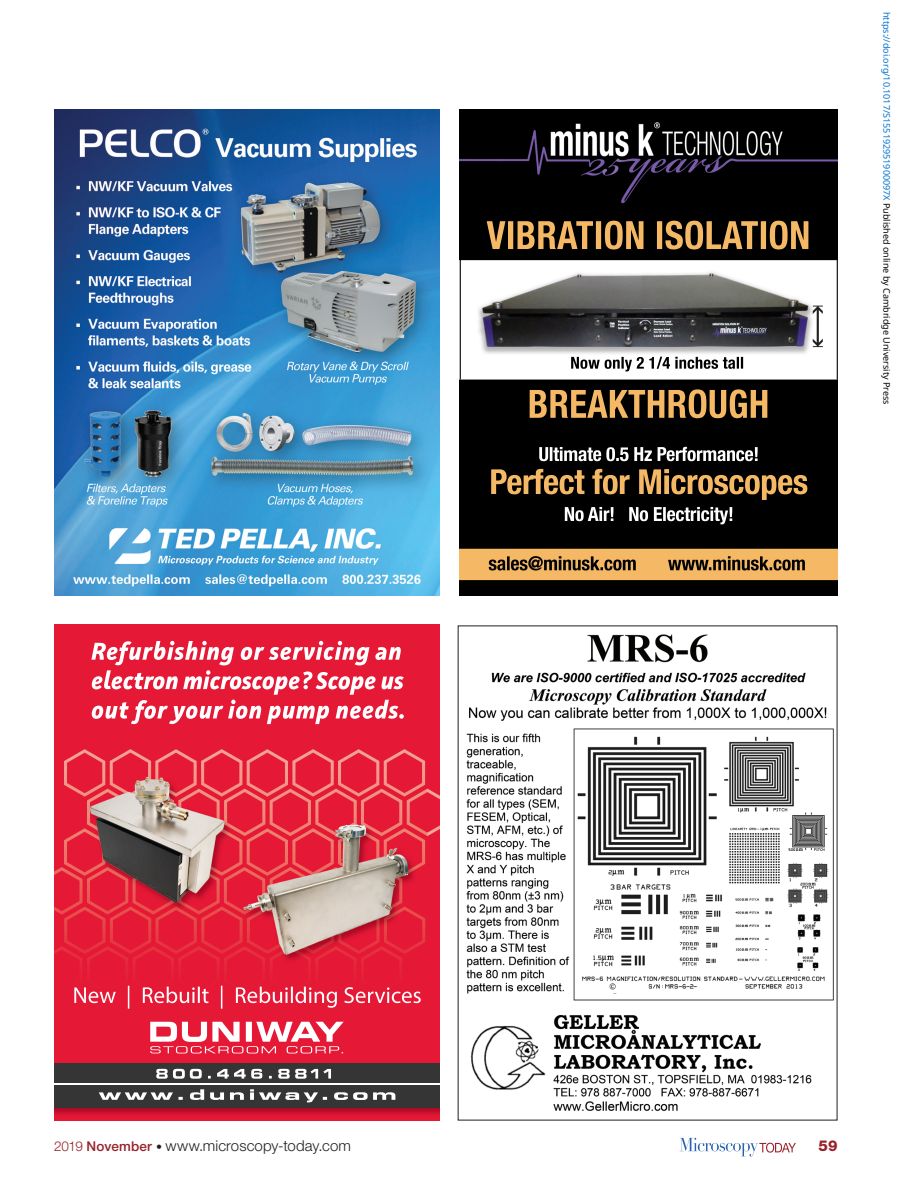
<style>
.page{position:relative;width:905px;height:1188px;background:#fff}
.page>*{position:absolute;margin:0;border:0;box-sizing:border-box;transform-origin:0 0}
.t1{font:300 15px "Helvetica Neue LT Std";letter-spacing:.005em;color:#231f20}
.t2{font:800 15px "Helvetica Neue LT Std";color:#98212a}
.t3{font:9px "Noto Sans";color:#0172cf}
.s1{color:#000}
.s2{font-size:13.5px;color:#98212a}
.s3{font-weight:500;font-size:13.5px;color:#98212a}
.s4{font-size:12px}
</style>
<div class="page">
<svg style="left:679px;top:1138px;width:117px;height:18px"></svg>
<img style="left:54px;top:625px;width:386px;height:495px">
<img style="left:64px;top:749px;width:376px;height:166px">
<img style="left:54px;top:1087px;width:386px;height:21px">
<img style="left:54px;top:1063px;width:386px;height:24px">
<img style="left:466px;top:634px;width:368px;height:477px">
<img style="left:54px;top:110px;width:386px;height:486px">
<img style="left:459px;top:109px;width:378px;height:486px">
<img style="left:665px;top:221px;width:122px;height:28px">
<img style="left:668px;top:389px;width:99px;height:29px">
<img style="left:539px;top:447px;width:218px;height:14px">
<img style="left:507px;top:556px;width:283px;height:15px">
<img style="left:571px;top:357px;width:172px;height:12px">
<hr style="left:459px;top:259px;width:2px;height:120px;background:#000">
<hr style="left:836px;top:259px;width:1px;height:121px;background:#000">
<p class="t3" style="left:893px;top:12px;width:395px;rotate:90deg">https://doi.org/10.1017/S155192951900097X <span class="s1">Published online by Cambridge University Press</span></p>
<h1 class="t1" style="left:54px;top:1137px;width:298px"><span class="s2">2019</span> <span class="s3">November</span> <span class="s4">•</span> www.microscopy-today.com</h1>
<h1 class="t2" style="left:818px;top:1137px;width:20px">59</h1>
</div>
